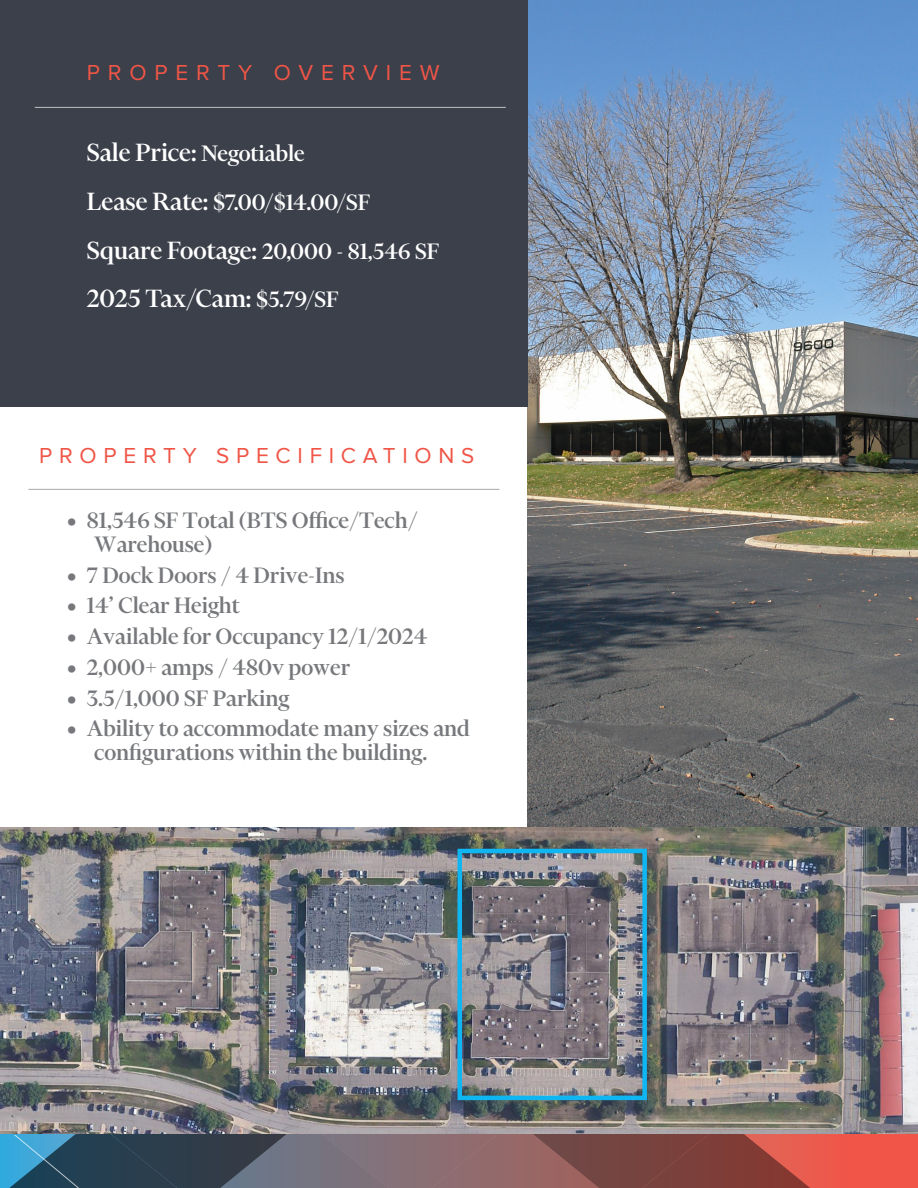
<style>
.page{position:relative;width:918px;height:1188px;background:#fff}
.page>*{position:absolute;margin:0;border:0;box-sizing:border-box;transform-origin:0 0}
.Intro_Copy{font:500 28.5px "Financier Display";color:#fff}
.t1{font:500 25.5px/24px "Financier Display";color:#76787b}
.Intro_Copy-2{font:500 25.5px "Financier Display";color:#fff}
.Subhead{font:22.5px "Proxima Nova";letter-spacing:.3em;color:#f05547}
.Heading{font:22.5px "Proxima Nova";letter-spacing:.35em;color:#f05547}
.s1{font-size:25.5px}
.s2{font-size:28.5px}
</style>
<div class="page">
<img style="left:527px;top:0;width:391px;height:827px">
<div style="left:0;top:0;width:527px;height:407px;background:#3c404a"></div>
<div style="left:0;top:1134px;width:918px;height:54px;background:#f05547"></div>
<svg style="left:0;top:1134px;width:810px;height:54px"></svg>
<hr style="left:35px;top:107px;width:471px;height:1px;background:#b2b3b7">
<img style="left:0;top:827px;width:918px;height:307px">
<div style="left:458px;top:849px;width:189px;height:251px;border:4px solid #10b6f2"></div>
<hr style="left:28px;top:489px;width:471px;height:1px;background:#b2b3b7">
<p class="Heading" style="left:87px;top:60px;width:354px">PROPERTY OVERVIEW</p>
<p class="Intro_Copy" style="left:87px;top:137px;width:220px">Sale Price: <span class="s1">Negotiable</span></p>
<p class="Intro_Copy-2" style="left:87px;top:189px;width:285px"><span class="s2">Lease Rate:</span> $7.00/$14.00/SF</p>
<p class="Intro_Copy-2" style="left:87px;top:237px;width:354px"><span class="s2">Square Footage:</span> 20,000 - 81,546 SF</p>
<p class="Intro_Copy" style="left:87px;top:284px;width:254px">2025 Tax/Cam: <span class="s1">$5.79/SF</span></p>
<p class="Subhead" style="left:39px;top:443px;width:437px">PROPERTY SPECIFICATIONS</p>
<p class="t1" style="left:94px;top:508px;width:325px;text-indent:-27px">• 81,546 SF Total (BTS Office/Tech/<br>Warehouse)</p>
<p class="t1" style="left:67px;top:563px;width:279px">• 7 Dock Doors / 4 Drive-Ins</p>
<p class="t1" style="left:67px;top:594px;width:174px">• 14’ Clear Height</p>
<p class="t1" style="left:67px;top:624px;width:362px">• Available for Occupancy 12/1/2024</p>
<p class="t1" style="left:67px;top:655px;width:284px">• 2,000+ amps / 480v power</p>
<p class="t1" style="left:67px;top:686px;width:224px">• 3.5/1,000 SF Parking</p>
<p class="t1" style="left:94px;top:717px;width:377px;text-indent:-27px">• Ability to accommodate many sizes and configurations within the building.</p>
</div>
